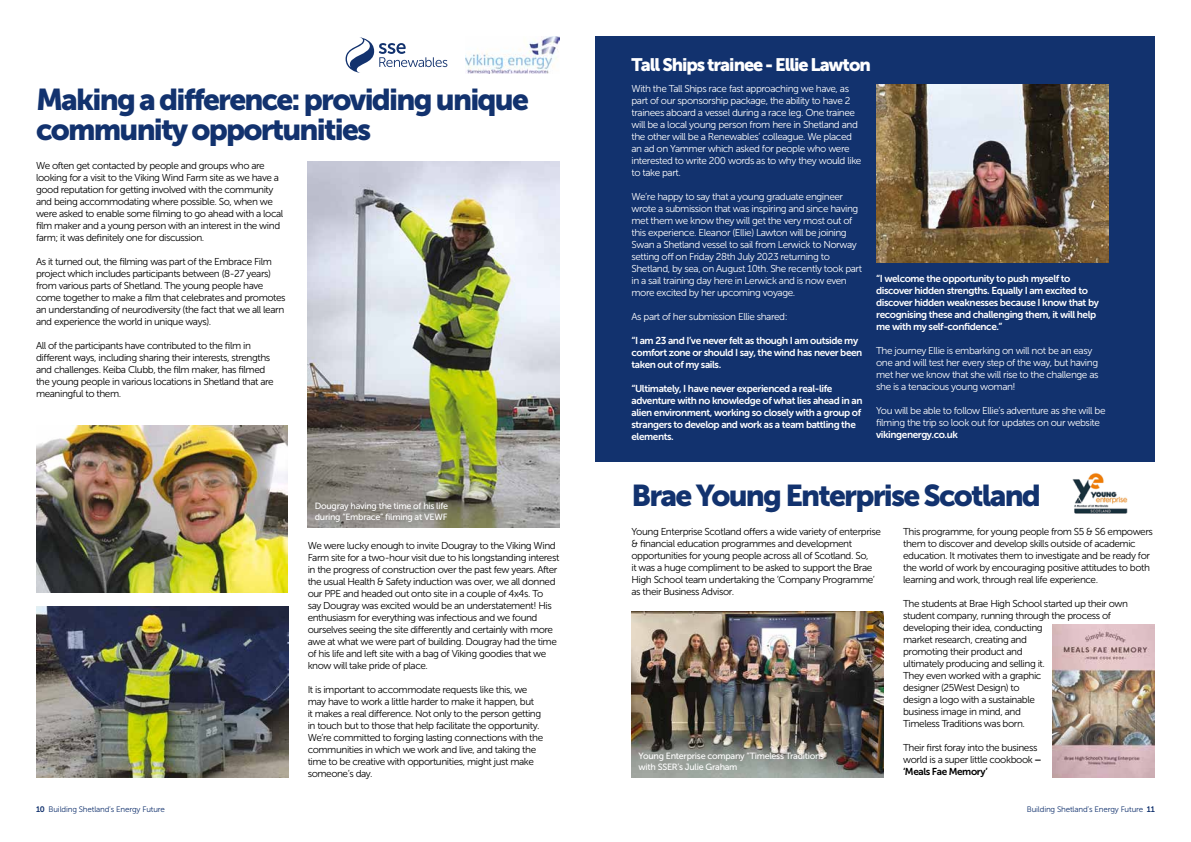
<style>
.page{position:relative;width:1191px;height:842px;background:#fff}
.page>*{position:absolute;margin:0;border:0;box-sizing:border-box;transform-origin:0 0}
.t1{font:30px/30px "Museo Sans 900";letter-spacing:-.06em;color:#12326e}
.t2{font:18px "Museo Sans 900";letter-spacing:-.06em;color:#fff}
.t3{font:10px/12px "Museo Sans 300";letter-spacing:-.04em;color:#000}
.t4{font:10px/12px "Museo Sans 300";letter-spacing:-.04em;color:#fff}
.t5{font:10px/12px "Museo Sans 700";letter-spacing:-.04em;color:#fff}
.t6{font:10px "Museo Sans 700";letter-spacing:-.04em;color:#000}
.t7{font:9px/11px "Museo Sans 500";letter-spacing:-.03em;color:#fff}
.t8{font:8px "Museo Sans 300";letter-spacing:-.02em;color:#12326e}
.s1{font-family:"Museo Sans 700"}
</style>
<div class="page">
<img style="left:1072px;top:472px;width:56px;height:42px">
<img style="left:466px;top:36px;width:93px;height:37px">
<svg style="left:345px;top:37px;width:102px;height:36px"></svg>
<img style="left:308px;top:161px;width:251px;height:366px">
<img style="left:36px;top:425px;width:252px;height:167px">
<img style="left:36px;top:607px;width:252px;height:170px">
<div style="left:595px;top:36px;width:560px;height:426px;background:#12326e"></div>
<img style="left:876px;top:85px;width:232px;height:178px">
<img style="left:1052px;top:625px;width:103px;height:152px">
<img style="left:631px;top:611px;width:252px;height:166px">
<h1 class="t1" style="left:36px;top:84px;width:494px">Making a difference: providing unique community opportunities</h1>
<p class="t3" style="left:36px;top:159px;width:249px">We often get contacted by people and groups who are looking for a visit to the Viking Wind Farm site as we have a good reputation for getting involved with the community and being accommodating where possible. So, when we were asked to enable some filming to go ahead with a local film maker and a young person with an interest in the wind farm; it was definitely one for discussion.</p>
<p class="t3" style="left:36px;top:255px;width:251px">As it turned out, the filming was part of the Embrace Film project which includes participants between (8-27 years) from various parts of Shetland. The young people have come together to make a film that celebrates and promotes an understanding of neurodiversity (the fact that we all learn and experience the world in unique ways).</p>
<p class="t3" style="left:36px;top:339px;width:239px">All of the participants have contributed to the film in different ways, including sharing their interests, strengths and challenges. Keiba Clubb, the film maker, has filmed the young people in various locations in Shetland that are meaningful to them.</p>
<p class="t7" style="left:315px;top:501px;width:135px">Dougray having the time of his life during “Embrace” filming at VEWF</p>
<p class="t3" style="left:308px;top:540px;width:253px">We were lucky enough to invite Dougray to the Viking Wind Farm site for a two-hour visit due to his longstanding interest in the progress of construction over the past few years. After the usual Health &amp; Safety induction was over, we all donned our PPE and headed out onto site in a couple of 4x4s. To say Dougray was excited would be an understatement! His enthusiasm for everything was infectious and we found ourselves seeing the site differently and certainly with more awe at what we were part of building. Dougray had the time of his life and left site with a bag of Viking goodies that we know will take pride of place.</p>
<p class="t3" style="left:308px;top:684px;width:237px">It is important to accommodate requests like this, we may have to work a little harder to make it happen, but<br>it makes a real difference. Not only to the person getting in touch but to those that help facilitate the opportunity.<br>We’re committed to forging lasting connections with the communities in which we work and live, and taking the time to be creative with opportunities, might just make someone’s day.</p>
<h2 class="t2" style="left:631px;top:54px;width:241px">Tall Ships trainee - Ellie Lawton</h2>
<p class="t4" style="left:631px;top:83px;width:231px">With the Tall Ships race fast approaching we have, as part of our sponsorship package, the ability to have 2 trainees aboard a vessel during a race leg. One trainee will be a local young person from here in Shetland and the other will be a Renewables’ colleague. We placed an ad on Yammer which asked for people who were interested to write 200 words as to why they would like to take part.</p>
<p class="t4" style="left:631px;top:191px;width:232px">We’re happy to say that a young graduate engineer wrote a submission that was inspiring and since having met them we know they will get the very most out of this experience. Eleanor (Ellie) Lawton will be joining Swan a Shetland vessel to sail from Lerwick to Norway setting off on Friday 28th July 2023 returning to Shetland, by sea, on August 10th. She recently took part in a sail training day here in Lerwick and is now even more excited by her upcoming voyage.</p>
<p class="t4" style="left:631px;top:311px;width:158px">As part of her submission Ellie shared:</p>
<p class="t5" style="left:631px;top:335px;width:232px">“I am 23 and I’ve never felt as though I am outside my comfort zone or should I say, the wind has never been taken out of my sails.</p>
<p class="t5" style="left:631px;top:383px;width:232px">“Ultimately, I have never experienced a real-life adventure with no knowledge of what lies ahead in an alien environment, working so closely with a group of strangers to develop and work as a team battling the elements.</p>
<p class="t5" style="left:876px;top:273px;width:224px">“I welcome the opportunity to push myself to discover hidden strengths. Equally I am excited to discover hidden weaknesses because I know that by recognising these and challenging them, it will help me with my self-confidence.”</p>
<p class="t4" style="left:876px;top:345px;width:224px">The journey Ellie is embarking on will not be an easy one and will test her every step of the way, but having met her we know that she will rise to the challenge as she is a tenacious young woman!</p>
<p class="t4" style="left:876px;top:405px;width:231px">You will be able to follow Ellie’s adventure as she will be filming the trip so look out for updates on our website</p>
<p class="t5" style="left:876px;top:429px;width:83px">vikingenergy.co.uk</p>
<h1 class="t1" style="left:631px;top:480px;width:411px">Brae Young Enterprise Scotland</h1>
<p class="t3" style="left:631px;top:525px;width:251px">Young Enterprise Scotland offers a wide variety of enterprise &amp; financial education programmes and development opportunities for young people across all of Scotland. So,<br>it was a huge compliment to be asked to support the Brae High School team undertaking the ‘Company Programme’ as their Business Advisor.</p>
<p class="t7" style="left:638px;top:750px;width:190px">Young Enterprise company “Timeless Traditions” with SSER’s Julie Graham</p>
<p class="t3" style="left:903px;top:525px;width:251px">This programme, for young people from S5 &amp; S6 empowers them to discover and develop skills outside of academic education. It motivates them to investigate and be ready for the world of work by encouraging positive attitudes to both learning and work, through real life experience.</p>
<p class="t3" style="left:903px;top:597px;width:226px">The students at Brae High School started up their own student company, running through the process of developing their idea, conducting<br>market research, creating and<br>promoting their product and<br>ultimately producing and selling it.<br>They even worked with a graphic<br>designer (25West Design) to<br>design a logo with a sustainable<br>business image in mind, and<br>Timeless Traditions was born.</p>
<p class="t3" style="left:903px;top:741px;width:140px">Their first foray into the business world is a super little cookbook <span class="s1">–</span></p>
<p class="t6" style="left:903px;top:766px;width:86px">‘Meals Fae Memory’</p>
<p class="t8" style="left:36px;top:805px;width:130px"><span class="s1">10</span> Building Shetland’s Energy Future</p>
<p class="t8" style="left:1027px;top:805px;width:130px">Building Shetland’s Energy Future <span class="s1">11</span></p>
</div>
